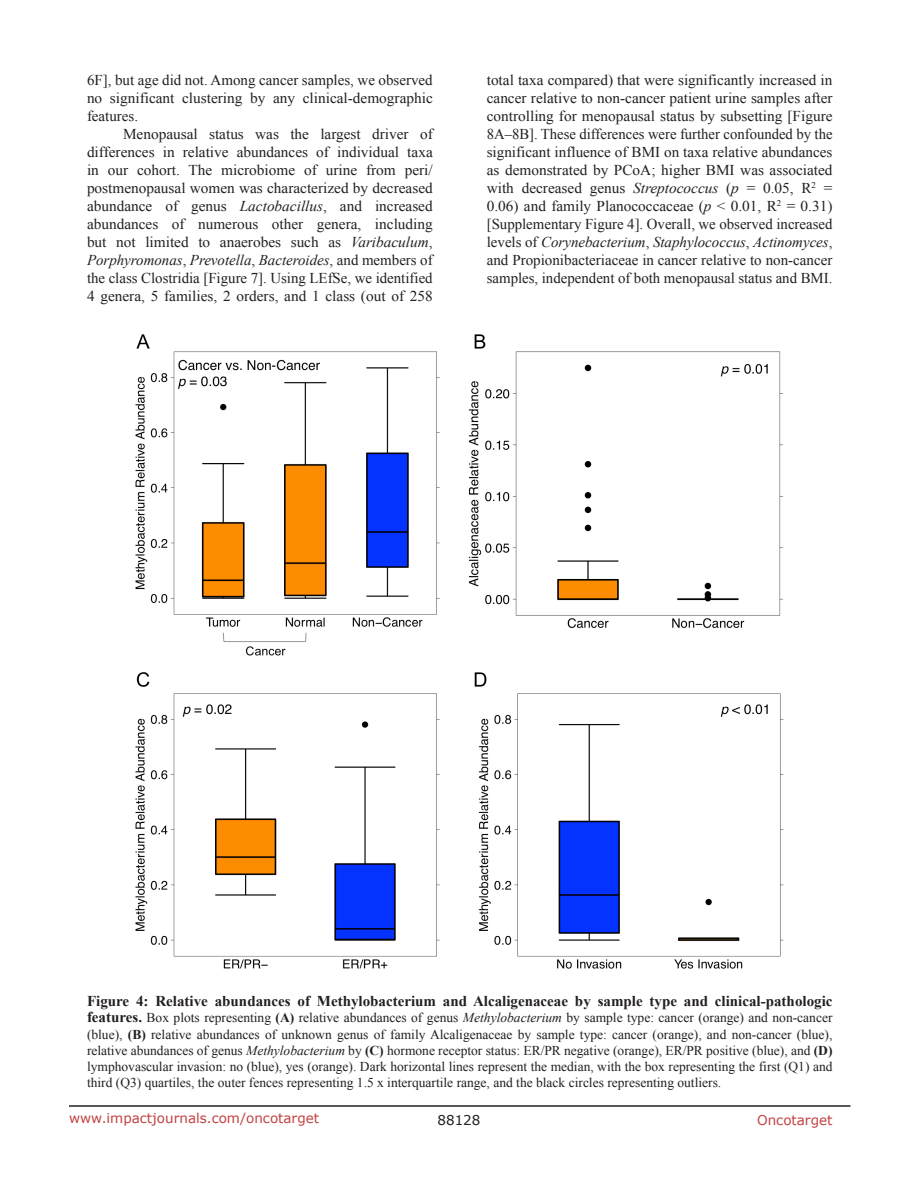
<style>
.page{position:relative;width:918px;height:1188px;background:#fff}
.page>*{position:absolute;margin:0;border:0;box-sizing:border-box;transform-origin:0 0}
.BodyText{font:15px/18px "Times New Roman";color:#231f20;text-align:justify}
.figuretext{font:700 15px "Times New Roman";color:#231f20}
.figuretext-2{font:13.5px/16.2px "Times New Roman";color:#231f20;text-align:justify}
.t1{font:13.5px "Verdana";color:#c24141}
.t2{font:13.5px "Verdana";color:#231f20}
.s1{font-style:italic}
.s2{font-weight:700;font-size:15px}
.s3{font-weight:700}
</style>
<div class="page">
<hr style="left:69px;top:1105px;width:781px;height:2px;background:#231f20">
<img style="left:136px;top:334px;width:648px;height:635px">
<p class="BodyText" style="left:87px;top:71px;width:347px">6F], but age did not. Among cancer samples, we observed no significant clustering by any clinical-demographic features.</p>
<p class="BodyText" style="left:87px;top:125px;width:347px;text-indent:36px">Menopausal status was the largest driver of differences in relative abundances of individual taxa in our cohort. The microbiome of urine from peri/ postmenopausal women was characterized by decreased abundance of genus <span class="s1">Lactobacillus</span>, and increased abundances of numerous other genera, including but not limited to anaerobes such as <span class="s1">Varibaculum</span>, <span class="s1">Porphyromonas</span>, <span class="s1">Prevotella</span>, <span class="s1">Bacteroides</span>, and members of the class Clostridia [Figure 7]. Using LEfSe, we identified 4 genera, 5 families, 2 orders, and 1 class (out of 258</p>
<p class="BodyText" style="left:487px;top:71px;width:347px">total taxa compared) that were significantly increased in cancer relative to non-cancer patient urine samples after controlling for menopausal status by subsetting [Figure 8A–8B]. These differences were further confounded by the significant influence of BMI on taxa relative abundances as demonstrated by PCoA; higher BMI was associated with decreased genus <span class="s1">Streptococcus</span> (<span class="s1">p</span> = 0.05, R<sup>2</sup> = 0.06) and family Planococcaceae (<span class="s1">p</span> &lt; 0.01, R<sup>2</sup> = 0.31) [Supplementary Figure 4]. Overall, we observed increased levels of <span class="s1">Corynebacterium</span>, <span class="s1">Staphylococcus</span>, <span class="s1">Actinomyces</span>, and Propionibacteriaceae in cancer relative to non-cancer samples, independent of both menopausal status and BMI.</p>
<p class="figuretext" style="left:87px;top:991px;width:747px">Figure 4: Relative abundances of Methylobacterium and Alcaligenaceae by sample type and clinical-pathologic</p>
<p class="figuretext-2" style="left:87px;top:1010px;width:747px"><span class="s2">features.</span> Box plots representing <span class="s3">(A)</span> relative abundances of genus <span class="s1">Methylobacterium</span> by sample type: cancer (orange) and non-cancer (blue), <span class="s3">(B)</span> relative abundances of unknown genus of family Alcaligenaceae by sample type: cancer (orange), and non-cancer (blue), relative abundances of genus <span class="s1">Methylobacterium</span> by <span class="s3">(C)</span> hormone receptor status: ER/PR negative (orange), ER/PR positive (blue), and <span class="s3">(D) </span>lymphovascular invasion: no (blue), yes (orange). Dark horizontal lines represent the median, with the box representing the first (Q1) and third (Q3) quartiles, the outer fences representing 1.5 x interquartile range, and the black circles representing outliers.</p>
<p class="t1" style="left:69px;top:1109px;width:252px">www.impactjournals.com/oncotarget</p>
<p class="t2" style="left:438px;top:1111px;width:44px">88128</p>
<p class="t1" style="left:757px;top:1111px;width:77px">Oncotarget</p>
</div>
